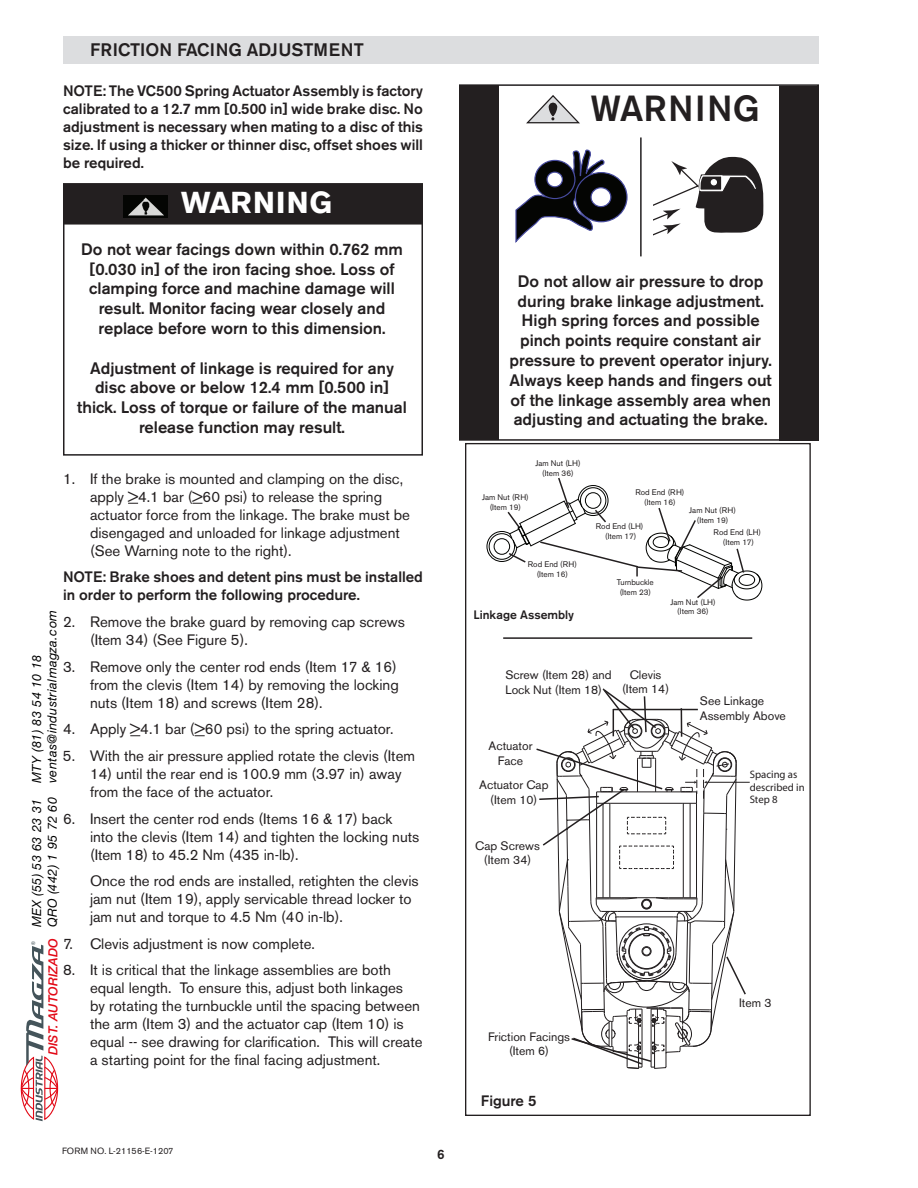
<style>
.page{position:relative;width:918px;height:1188px;background:#fff}
.page>*{position:absolute;margin:0;border:0;box-sizing:border-box;transform-origin:0 0}
.t1{font:500 36px "Akzidenz Grotesk BE";color:#231f20}
.t2{font:700 30px "Akzidenz Grotesk BE";letter-spacing:.03em;color:#fff}
.t3{font:500 18px "Akzidenz Grotesk BE";color:#231f20}
.t4{font:500 16.5px/19.8px "Akzidenz Grotesk BE";color:#231f20;text-align:center}
.t5{font:15px/18px "Akzidenz Grotesk BE";color:#231f20}
.t6{font:500 15px/18px "Akzidenz Grotesk BE";color:#231f20;text-align:justify}
.t7{font:italic 12.6px/15.6px "Helvetica Neue";letter-spacing:.035em;color:#000}
.t8{font:italic 500 12.6px "Helvetica Neue";color:#e20916}
.t9{font:12.15px/14.5px "Akzidenz Grotesk BE";color:#231f20;text-align:center}
.t10{font:500 12.15px "Akzidenz Grotesk BE";color:#231f20}
.t11{font:10.8px/12.9px "Myriad";color:#231f20}
.t12{font:9px "Akzidenz Grotesk BE";color:#231f20}
.t13{font:8.1px/9.8px "Akzidenz Grotesk BE";color:#231f20;text-align:center}
.t14{font:4.95px "Arial";color:#44545a}
</style>
<div class="page">
<div style="left:63px;top:36px;width:756px;height:27px;background:#dcdddf"></div>
<svg style="left:515px;top:149px;width:90px;height:94px"></svg>
<div style="left:575px;top:173px;width:52px;height:49px;background:#040503;border-radius:50%"></div>
<div style="left:575px;top:172px;width:53px;height:50px;border:1px solid #474b9f;border-radius:50%"></div>
<div style="left:591px;top:188px;width:20px;height:19px;background:#fff;border-radius:50%"></div>
<div style="left:590px;top:187px;width:21px;height:20px;border:1px solid #474b9f;border-radius:50%"></div>
<div style="left:535px;top:160px;width:40px;height:39px;background:#040503;border-radius:50%"></div>
<div style="left:534px;top:160px;width:42px;height:39px;border:1px solid #474b9f;border-radius:50%"></div>
<div style="left:547px;top:172px;width:15px;height:15px;background:#fff;border-radius:50%"></div>
<div style="left:546px;top:172px;width:17px;height:15px;border:1px solid #474b9f;border-radius:50%"></div>
<hr style="left:640px;top:137px;width:2px;height:119px;background:#231f20">
<div style="left:459px;top:85px;width:40px;height:355px;background:#231f20"></div>
<div style="left:779px;top:86px;width:40px;height:354px;background:#231f20"></div>
<svg style="left:653px;top:157px;width:111px;height:79px"></svg>
<div style="left:63px;top:184px;width:360px;height:272px;border:2px solid #231f20"></div>
<div style="left:64px;top:184px;width:358px;height:40px;background:#231f20"></div>
<div style="left:63px;top:183px;width:360px;height:42px;border:2px solid #231f20"></div>
<svg style="left:526px;top:95px;width:54px;height:28px"></svg>
<img style="left:124px;top:196px;width:44px;height:22px">
<hr style="left:706px;top:782px;width:44px;height:1px;background:#231f20">
<hr style="left:503px;top:637px;width:249px;height:2px;background:#231f20">
<svg style="left:486px;top:477px;width:276px;height:124px"></svg>
<svg style="left:536px;top:688px;width:211px;height:381px"></svg>
<hr style="left:613px;top:709px;width:85px;height:1px;background:#231f20">
<svg style="left:20px;top:945px;width:39px;height:176px"></svg>
<p class="t3" style="left:90px;top:39px;width:251px">FR ICTION FACING Adj ustment</p>
<p class="t6" style="left:63px;top:82px;width:362px">NOTE: The VC500 Spring Actuator Assembly is factory calibrated to a 12.7 mm [0.500 in] wide brake disc. No adjustment is necessary when mating to a disc of this size. If using a thicker or thinner disc, offset shoes will be required.</p>
<h1 class="t1" style="left:591px;top:87px;width:170px">WARNING</h1>
<h2 class="t2" style="left:181px;top:185px;width:152px">WARNING</h2>
<p class="t4" style="left:81px;top:239px;width:323px">Do not wear facings down within 0.762 mm [0.030 in] of the iron facing shoe. Loss of clamping force and machine damage will result. M onitor facing wear closely and replace before worn to this dimension.</p>
<p class="t4" style="left:77px;top:358px;width:331px">Adjustment of linkage is required for any disc above or below 12.4 mm [0.500 in] thick. Loss of torque or failure of the manual release function may result.</p>
<p class="t4" style="left:510px;top:271px;width:264px">Do not allow air pressure to drop during brake linkage adjustment.<br>High spring forces and possible pinch points require constant air pressure to prevent operator injury.<br>Always keep hands and fingers out of the linkage assembly area when adjusting and actuating the brake.</p>
<p class="t5" style="left:90px;top:470px;width:322px;text-indent:-27px">1. If the brake is mounted and clamping on the disc, apply &gt;4.1 bar (&gt;60 psi) to release the spring actuator force from the linkage. The brake must be disengaged and unloaded for linkage adjustment (See Warning note to the right).</p>
<p class="t6" style="left:63px;top:568px;width:362px">NOTE: Brake shoes and detent pins must be installed in order to perform the following procedure.</p>
<p class="t5" style="left:90px;top:613px;width:317px;text-indent:-27px">2. Remove the brake guard by removing cap screws (Item 34) (See Figure 5).</p>
<p class="t5" style="left:90px;top:657px;width:310px;text-indent:-27px">3. Remove only the center rod ends (Item 17 &amp; 16) from the clevis (Item 14) by removing the locking nuts (Item 18) and screws (Item 28).</p>
<p class="t5" style="left:63px;top:720px;width:332px">4. Apply &gt;4.1 bar (&gt;60 psi) to the spring actuator.</p>
<p class="t5" style="left:63px;top:747px;width:354px">5. With the air pressure applied rotate the clevis (Item</p>
<p class="t5" style="left:90px;top:765px;width:313px">14) until the rear end is 100.9 mm (3.97 in) away from the face of the actuator.</p>
<p class="t5" style="left:90px;top:809px;width:331px;text-indent:-27px">6. Insert the center rod ends (Items 16 &amp; 17) back into the clevis (Item 14) and tighten the locking nuts (Item 18) to 45.2 Nm (435 in-lb).</p>
<p class="t5" style="left:90px;top:872px;width:330px">Once the rod ends are installed, retighten the clevis jam nut (Item 19), apply servicable thread locker to jam nut and torque to 4.5 Nm (40 in-lb).</p>
<p class="t5" style="left:63px;top:935px;width:253px">7. Clevis adjustment is now complete.</p>
<p class="t5" style="left:90px;top:961px;width:334px;text-indent:-27px">8. It is critical that the linkage assemblies are both equal length. To ensure this, adjust both linkages<br>by rotating the turnbuckle until the spacing between the arm (Item 3) and the actuator cap (Item 10) is equal -- see drawing for clarification. This will create a starting point for the final facing adjustment.</p>
<p class="t7" style="left:30px;top:783px;width:175px;rotate:-90deg">MTY (81) 83 54 10 18 ventas@industrialmagza.com</p>
<p class="t7" style="left:30px;top:927px;width:132px;rotate:-90deg">MEX (55) 53 63 23 31<br>QRO (442) 1 95 72 60</p>
<p class="t14" style="left:31px;top:945px;width:5px;rotate:-90deg">®</p>
<p class="t8" style="left:47px;top:1055px;width:118px;rotate:-90deg">DIST. AUTORIZADO</p>
<p class="t12" style="left:62px;top:1146px;width:113px">FORM NO. L-21156-E-1207</p>
<p class="t13" style="left:535px;top:458px;width:47px">Jam Nut (LH) (Item 36)</p>
<p class="t13" style="left:482px;top:493px;width:48px">Jam Nut (RH) (Item 19)</p>
<p class="t13" style="left:635px;top:488px;width:51px">Rod End (RH) (Item 16)</p>
<p class="t13" style="left:689px;top:506px;width:48px">Jam Nut (RH) (Item 19)</p>
<p class="t13" style="left:596px;top:521px;width:49px">Rod End (LH) (Item 17)</p>
<p class="t13" style="left:714px;top:528px;width:49px">Rod End (LH) (Item 17)</p>
<p class="t13" style="left:528px;top:560px;width:51px">Rod End (RH) (Item 16)</p>
<p class="t10" style="left:473px;top:607px;width:102px">Linkage Assembly</p>
<p class="t13" style="left:617px;top:577px;width:38px">Turnbuckle (Item 23)</p>
<p class="t13" style="left:670px;top:597px;width:47px">Jam Nut (LH) (Item 36)</p>
<p class="t9" style="left:505px;top:668px;width:108px;text-align:left">Screw (Item 28) and<br>Lock Nut (Item 18)</p>
<p class="t9" style="left:622px;top:667px;width:49px">Clevis (Item 14)</p>
<p class="t9" style="left:488px;top:739px;width:46px">Actuator<br>Face</p>
<p class="t9" style="left:479px;top:778px;width:71px">Actuator Cap (Item 10)</p>
<p class="t9" style="left:475px;top:838px;width:66px">Cap Screws (Item 34)</p>
<p class="t9" style="left:700px;top:694px;width:88px;text-align:left">See Linkage<br>Assembly Above</p>
<p class="t11" style="left:750px;top:768px;width:56px">Spacing as described in<br>Step 8</p>
<p class="t9" style="left:488px;top:1029px;width:84px">Friction Facings (Item 6)</p>
<p class="t6" style="left:481px;top:1092px;width:57px">Figure 5</p>
<p class="t9" style="left:739px;top:995px;width:34px">Item 3</p>
</div>
